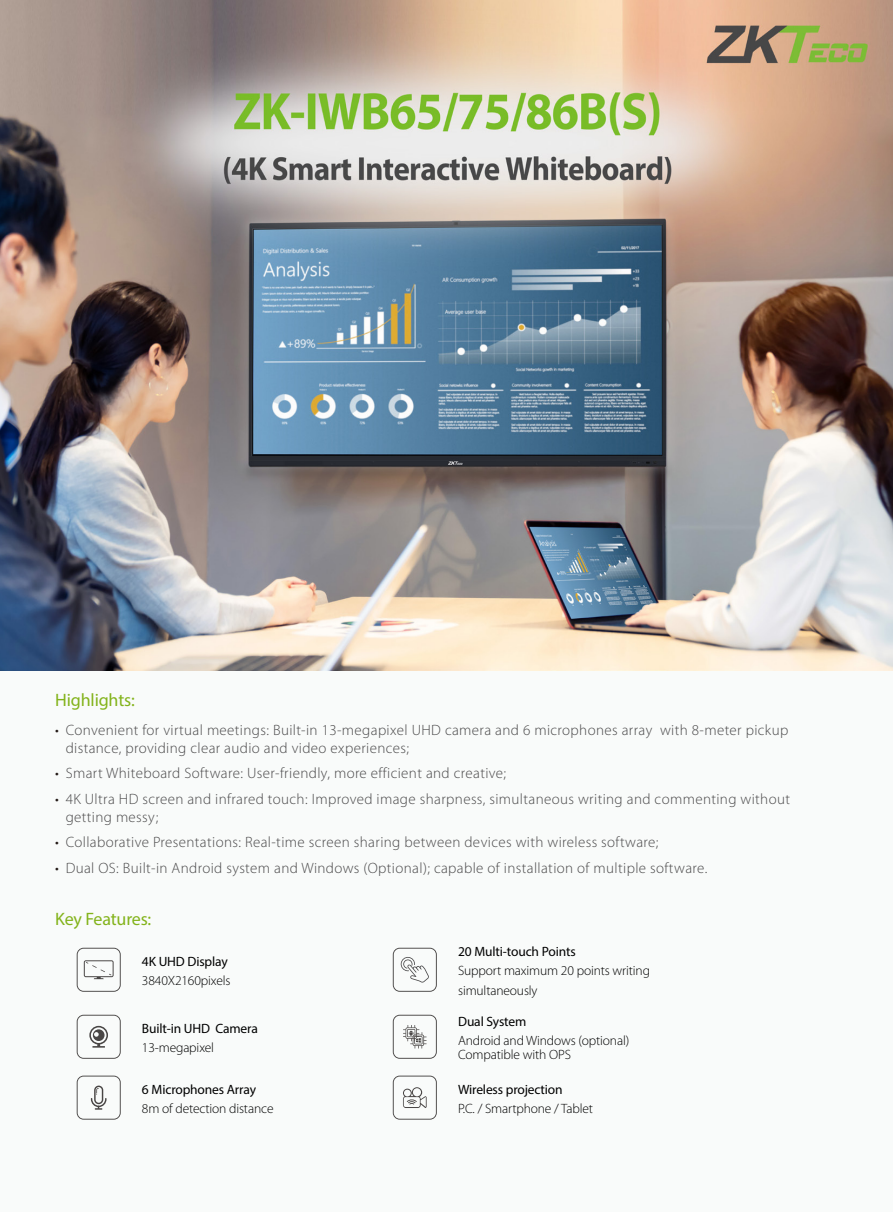
<style>
.page{position:relative;width:893px;height:1212px;background:#f9fbfa}
.page>*{position:absolute;margin:0;border:0;box-sizing:border-box;transform-origin:0 0}
.t1{font:18px "Myriad Pro";letter-spacing:-.01em;color:#83b31b}
.t2{font:300 15px/18px "Myriad Pro";letter-spacing:.025em;color:#4a494a}
.t3{font:300 13.5px/19.2px "Myriad Pro";letter-spacing:-.01em;color:#000}
.t4{font:13.5px "Myriad Pro";letter-spacing:-.01em;color:#000}
.s1{color:#231916}
</style>
<div class="page">
<svg style="left:393px;top:1075px;width:44px;height:44px"></svg>
<svg style="left:77px;top:948px;width:44px;height:44px"></svg>
<svg style="left:77px;top:1015px;width:44px;height:44px"></svg>
<svg style="left:393px;top:948px;width:44px;height:44px"></svg>
<svg style="left:77px;top:1075px;width:44px;height:44px"></svg>
<svg style="left:393px;top:1015px;width:44px;height:44px"></svg>
<img style="left:0;top:0;width:893px;height:670px">
<p class="t1" style="left:55px;top:689px;width:81px">Highlights:</p>
<p class="t2" style="left:66px;top:721px;width:724px;text-indent:-10px"><span class="s1">•</span> Convenient for virtual meetings: Built-in 13-megapixel UHD camera and 6 microphones array with 8-meter pickup distance, providing clear audio and video experiences;</p>
<p class="t2" style="left:55px;top:764px;width:453px"><span class="s1">•</span> Smart Whiteboard Software: User-friendly, more efficient and creative;</p>
<p class="t2" style="left:66px;top:790px;width:726px;text-indent:-10px"><span class="s1">•</span> 4K Ultra HD screen and infrared touch: Improved image sharpness, simultaneous writing and commenting without getting messy;</p>
<p class="t2" style="left:55px;top:833px;width:605px"><span class="s1">•</span> Collaborative Presentations: Real-time screen sharing between devices with wireless software;</p>
<p class="t2" style="left:55px;top:859px;width:654px"><span class="s1">•</span> Dual OS: Built-in Android system and Windows (Optional); capable of installation of multiple software.</p>
<p class="t1" style="left:55px;top:908px;width:98px">Key Features:</p>
<p class="t4" style="left:142px;top:953px;width:87px">4K UHD Display</p>
<p class="t3" style="left:142px;top:971px;width:90px">3840X2160pixels</p>
<p class="t4" style="left:142px;top:1020px;width:117px">Built-in UHD Camera</p>
<p class="t3" style="left:142px;top:1038px;width:74px">13-megapixel</p>
<p class="t4" style="left:142px;top:1081px;width:116px">6 Microphones Array</p>
<p class="t3" style="left:142px;top:1099px;width:133px">8m of detection distance</p>
<p class="t4" style="left:458px;top:943px;width:119px">20 Multi-touch Points</p>
<p class="t3" style="left:458px;top:961px;width:193px">Support maximum 20 points writing simultaneously</p>
<p class="t4" style="left:458px;top:1013px;width:70px">Dual System</p>
<p class="t3" style="left:458px;top:1034px;width:173px;line-height:13.2px">Android and Windows (optional)<br>Compatible with OPS</p>
<p class="t4" style="left:458px;top:1081px;width:106px">Wireless projection</p>
<p class="t3" style="left:458px;top:1099px;width:136px">P.C. / Smartphone / Tablet</p>
</div>
